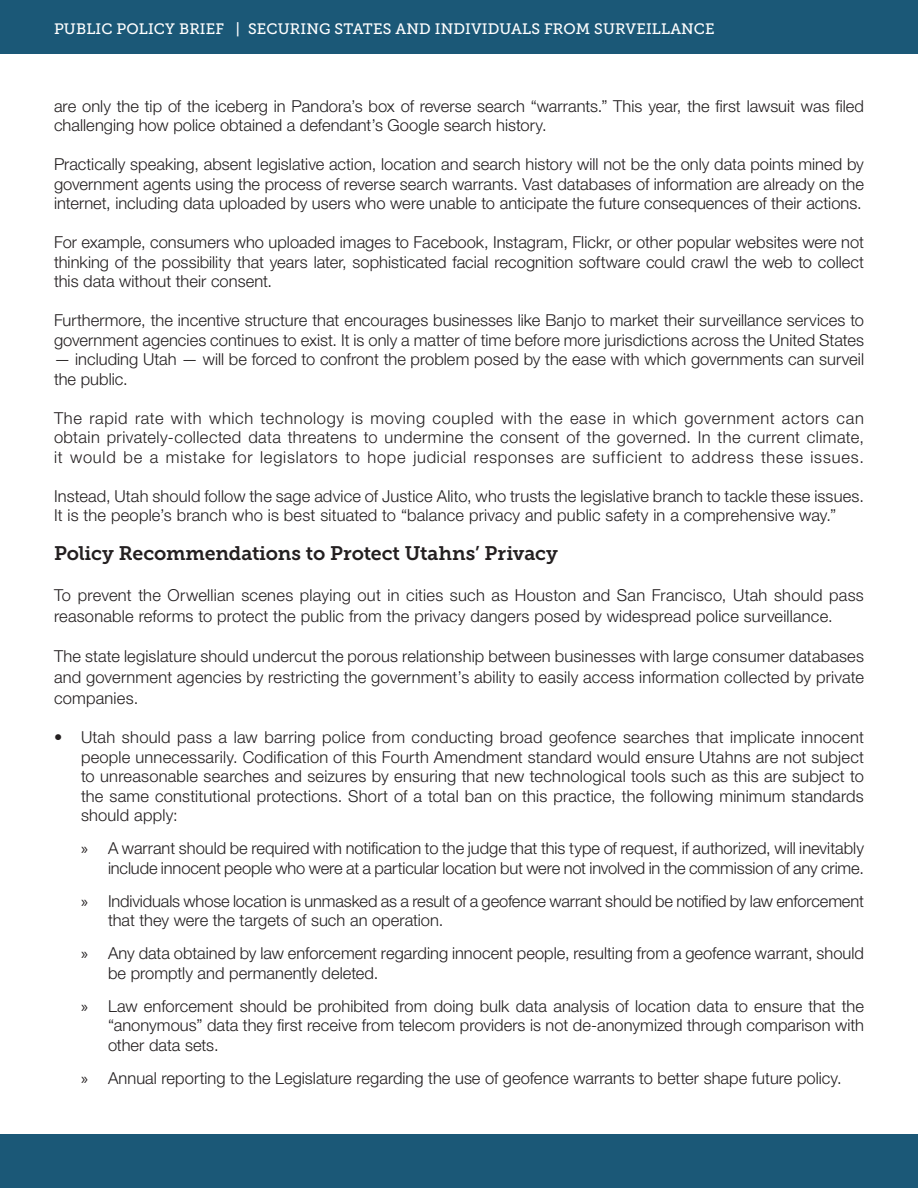
<style>
.page{position:relative;width:918px;height:1188px;background:#fff}
.page>*{position:absolute;margin:0;border:0;box-sizing:border-box;transform-origin:0 0}
.t1{font:19.5px "Museo Slab 700";letter-spacing:-.005em;color:#231f20}
.t2{font:300 16.5px/19.5px "Helvetica Neue LT Pro";letter-spacing:.005em;color:#231f20}
.t3{font:15px "Museo Slab 500";letter-spacing:.01em;color:#fff}
.s1{font-family:"Myriad Pro";font-weight:400}
</style>
<div class="page">
<div style="left:0;top:1134px;width:918px;height:54px;background:#1b5877"></div>
<div style="left:0;top:0;width:918px;height:54px;background:#1b5877"></div>
<p class="t3" style="left:54px;top:20px;width:662px">PUBLIC POLICY BRIEF | SECURING STATES AND INDIVIDUALS FROM SURVEILLANCE</p>
<p class="t2" style="left:54px;top:96px;width:812px">are only the tip of the iceberg in Pandora’s box of reverse search “warrants.” This year, the first lawsuit was filed challenging how police obtained a defendant’s Google search history.</p>
<p class="t2" style="left:54px;top:154px;width:812px;text-align:justify">Practically speaking, absent legislative action, location and search history will not be the only data points mined by government agents using the process of reverse search warrants. Vast databases of information are already on the internet, including data uploaded by users who were unable to anticipate the future consequences of their actions.</p>
<p class="t2" style="left:54px;top:232px;width:812px;text-align:justify">For example, consumers who uploaded images to Facebook, Instagram, Flickr, or other popular websites were not thinking of the possibility that years later, sophisticated facial recognition software could crawl the web to collect this data without their consent.</p>
<p class="t2" style="left:54px;top:310px;width:812px">Furthermore, the incentive structure that encourages businesses like Banjo to market their surveillance services to government agencies continues to exist. It is only a matter of time before more jurisdictions across the United States</p>
<p class="t2" style="left:54px;top:349px;width:812px">— including Utah — will be forced to confront the problem posed by the ease with which governments can surveil the public.</p>
<p class="t2" style="left:54px;top:408px;width:812px;text-align:justify">The rapid rate with which technology is moving coupled with the ease in which government actors can obtain privately-collected data threatens to undermine the consent of the governed. In the current climate, it would be a mistake for legislators to hope judicial responses are sufficient to address these issues.</p>
<p class="t2" style="left:54px;top:486px;width:812px">Instead, Utah should follow the sage advice of Justice Alito, who trusts the legislative branch to tackle these issues.<br>It is the people’s branch who is best situated to “balance privacy and public safety in a comprehensive way.”</p>
<p class="t1" style="left:54px;top:542px;width:506px">Policy Recommendations to Protect Utahns’ Privacy</p>
<p class="t2" style="left:54px;top:584px;width:811px;line-height:21px">To prevent the Orwellian scenes playing out in cities such as Houston and San Francisco, Utah should pass reasonable reforms to protect the public from the privacy dangers posed by widespread police surveillance.</p>
<p class="t2" style="left:54px;top:645px;width:812px;line-height:21px;text-align:justify">The state legislature should undercut the porous relationship between businesses with large consumer databases and government agencies by restricting the government’s ability to easily access information collected by private companies.</p>
<p class="t2" style="left:81px;top:727px;width:785px;text-align:justify;text-indent:-27px">• Utah should pass a law barring police from conducting broad geofence searches that implicate innocent people unnecessarily. Codification of this Fourth Amendment standard would ensure Utahns are not subject to unreasonable searches and seizures by ensuring that new technological tools such as this are subject to the same constitutional protections. Short of a total ban on this practice, the following minimum standards should apply:</p>
<p class="t2" style="left:81px;top:838px;width:785px;text-align:right"><span class="s1">»</span> A warrant should be required with notification to the judge that this type of request, if authorized, will inevitably include innocent people who were at a particular location but were not involved in the commission of any crime.</p>
<p class="t2" style="left:108px;top:891px;width:757px;text-indent:-27px"><span class="s1">»</span> Individuals whose location is unmasked as a result of a geofence warrant should be notified by law enforcement that they were the targets of such an operation.</p>
<p class="t2" style="left:108px;top:943px;width:757px;text-indent:-27px"><span class="s1">»</span> Any data obtained by law enforcement regarding innocent people, resulting from a geofence warrant, should be promptly and permanently deleted.</p>
<p class="t2" style="left:108px;top:996px;width:758px;text-align:justify;text-indent:-27px"><span class="s1">»</span> Law enforcement should be prohibited from doing bulk data analysis of location data to ensure that the “anonymous” data they first receive from telecom providers is not de-anonymized through comparison with other data sets.</p>
<p class="t2" style="left:81px;top:1068px;width:762px"><span class="s1">»</span> Annual reporting to the Legislature regarding the use of geofence warrants to better shape future policy.</p>
</div>
